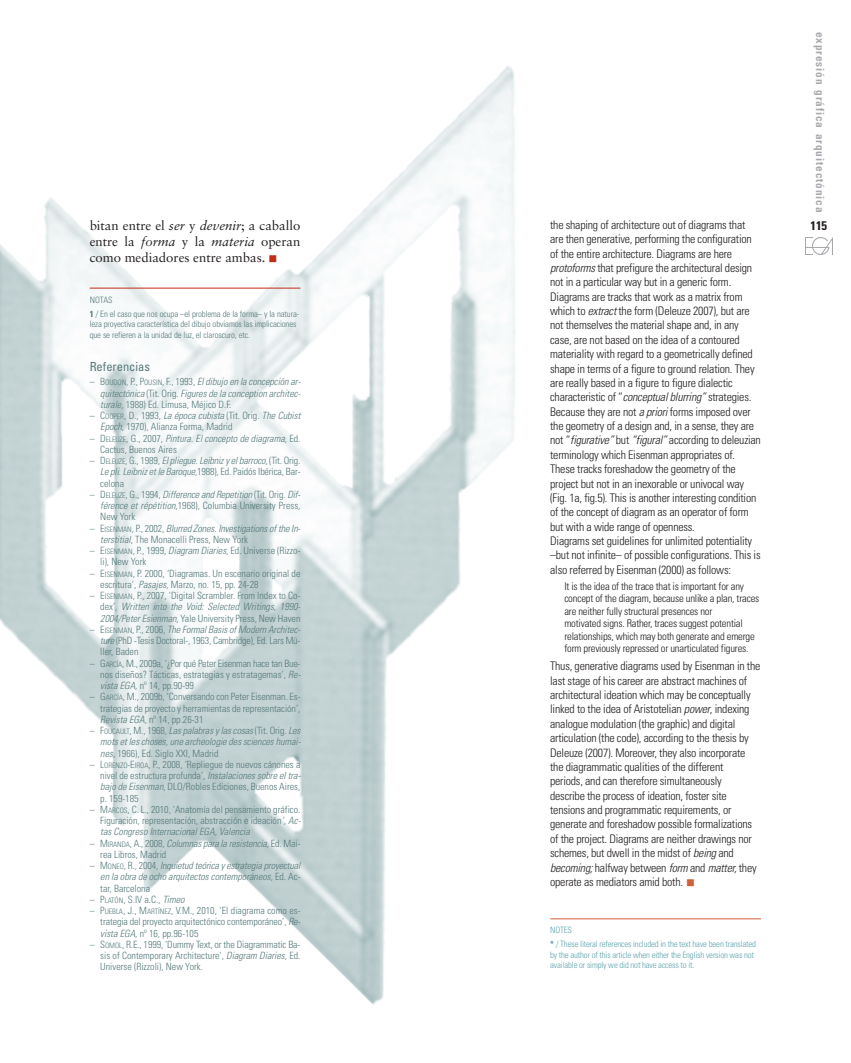
<style>
.page{position:relative;width:851px;height:1063px;background:#fff}
.page>*{position:absolute;margin:0;border:0;box-sizing:border-box;transform-origin:0 0}
.t1{font:13.12px/16px "Sabon";color:#231f20}
.t2{font:condensed 12.5px "Univers";color:#587a7b}
.t3{font:700 condensed 12.5px "Univers";color:#231f20}
.t4{font:300 condensed 11.88px/14.4px "Univers";letter-spacing:-.02em;color:#231f20}
.t5{font:700 condensed 11.25px "Univers";letter-spacing:.08em;color:#a8a9ad}
.t6{font:300 condensed 10.62px/12.5px "Univers";letter-spacing:-.02em;color:#231f20}
.t7{font:300 condensed 10px/11.2px "Univers";color:#587a7b}
.t8{font:italic 300 condensed 10px/11.2px "Univers";color:#587a7b;text-align:justify}
.t9{font:300 condensed 8.75px/14.1px "Univers";letter-spacing:-.015em;color:#587a7b}
.t10{font:300 condensed 8.75px/14px "Univers";letter-spacing:-.02em;color:#5ea4ac}
.s1{font-style:italic}
.s2{font-weight:700}
.s3{font-style:normal}
.s4{font-style:normal;font-size:7.5px}
.s5{font-size:7.5px}
</style>
<div class="page">
<img style="left:0;top:66px;width:515px;height:939px">
<img style="left:805px;top:237px;width:27px;height:18px">
<hr style="left:90px;top:288px;width:210px;height:1px;background:#c02d19">
<hr style="left:550px;top:918px;width:210px;height:1px;background:#d16138">
<svg style="left:269px;top:256px;width:7px;height:6px"></svg>
<p class="t5" style="left:824px;top:32px;width:182px;rotate:90deg">expresión gráfica arquitectónica</p>
<p class="t4" style="left:550px;top:219px;width:212px">the shaping of architecture out of diagrams that are then generative, performing the configuration of the entire architecture. Diagrams are here <span class="s1">protoforms</span>that prefigure the architectural design not in a particular way but in a generic form.<br>Diagrams are tracks that work as a matrix from which to <span class="s1">extract</span>the form (Deleuze 2007), but are not themselves the material shape and, in any case, are not based on the idea of a contoured materiality with regard to a geometrically defined shape in terms of a figure to ground relation. They are really based in a figure to figure dialectic characteristic of “<span class="s1">conceptualblurring”</span>strategies<span class="s1">.<br></span>Because they are not <span class="s1">a priori</span>forms imposed over the geometry of a design and, in a sense, they are not “<span class="s1">figurative”</span>but <span class="s1">“figural”</span>according to deleuzian terminology which Eisenman appropriates of.<br>These tracks foreshadow the geometry of the project but not in an inexorable or univocal way (Fig. 1a, fig.5). This is another interesting condition of the concept of diagram as an operator of form but with a wide range of openness.<br>Diagrams set guidelines for unlimited potentiality –but not infinite– of possible configurations. This is also referred by Eisenman (2000) as follows:</p>
<p class="t6" style="left:564px;top:581px;width:196px">It is the idea of the trace that is important for any concept of the diagram, because unlike a plan, traces are neither fully structural presences nor<br>motivated signs. Rather, traces suggest potential relationships, which may both generate and emerge form previously repressed or unarticulated figures.</p>
<p class="t4" style="left:550px;top:660px;width:212px">Thus, generative diagrams used by Eisenman in the last stage of his career are abstract machines of architectural ideation which may be conceptually linked to the idea of Aristotelian <span class="s1">power</span>, indexing analogue modulation (the graphic) and digital articulation (the code), according to the thesis by Deleuze (2007). Moreover, they also incorporate the diagrammatic qualities of the different<br>periods, and can therefore simultaneously<br>describe the process of ideation, foster site tensions and programmatic requirements, or generate and foreshadow possible formalizations of the project. Diagrams are neither drawings nor schemes, but dwell in the midst of <span class="s1">being</span>and <span class="s1">becoming;</span>halfway between <span class="s1">form</span>and <span class="s1">matter,</span>they operate as mediators amid both.</p>
<p class="t10" style="left:550px;top:924px;width:207px">NOTES<br><span class="s2">*</span> / These literal references included in the text have been translated</p>
<p class="t10" style="left:550px;top:950px;width:205px;line-height:10.5px">by the author of this article when either the English version was not available or simply we did not have access to it.</p>
<p class="t1" style="left:90px;top:219px;width:212px">bitan entre el <span class="s1">ser</span> y <span class="s1">devenir</span>; a caballo</p>
<p class="t3" style="left:810px;top:221px;width:18px">115</p>
<p class="t1" style="left:90px;top:235px;width:212px">entre la <span class="s1">forma</span> y la <span class="s1">materia</span> operan como mediadores entre ambas.</p>
<p class="t9" style="left:90px;top:293px;width:211px">NOTAS<br><span class="s2">1</span> / En el caso que nos ocupa –el problema de la forma– y la natura-</p>
<p class="t9" style="left:90px;top:320px;width:208px;line-height:10.6px">leza proyectiva característica del dibujo obviamos las implicaciones que se refieren a la unidad de luz, el claroscuro, etc.</p>
<p class="t2" style="left:90px;top:362px;width:62px">Referencias</p>
<p class="t8" style="left:100px;top:377px;width:204px;text-indent:-11px"><span class="s3">– B</span><span class="s4">OUDON</span><span class="s3">, P., P</span><span class="s4">OUSIN</span><span class="s3">, F., 1993,</span> Eldibujo en la concepción ar&shy;quitectónica <span class="s3">( Ti t . O r i g</span> .Figures de la conception architec&shy;turale,<span class="s3">1988) Ed. Limusa, Méjico D.F.</span></p>
<p class="t7" style="left:100px;top:411px;width:203px;text-indent:-11px">– C<span class="s5">OOPER</span>, D., 1993, <span class="s1">La época cubista</span> (Tit. Orig. <span class="s1">The Cubist<br>Epoch,</span>1970), Alianza Forma, Madrid</p>
<p class="t7" style="left:100px;top:433px;width:201px;text-indent:-11px">– D <span class="s5">E L E U Z E</span> , G . , 2 0 0 7 , <span class="s1">Pintura. Elconcepto de diagrama</span>, E d .<br>Cactus, Buenos Aires</p>
<p class="t7" style="left:100px;top:456px;width:201px;text-align:justify;text-indent:-11px">– D<span class="s5">ELEUZE</span>, G., 1989, <span class="s1">Elpliegue.Leibnizyelbarroco</span>, (Tit. Orig.<br><span class="s1">Le pli.Leibnizetle Baroque,</span>1988)<span class="s1">,</span>Ed. Paidós Ibérica, Bar&shy;celona</p>
<p class="t7" style="left:100px;top:490px;width:203px;text-indent:-11px">– D <span class="s5">E L E U Z E</span> , G . , 1 9 9 4 , <span class="s1">Difference and Repetition</span> ( Ti t . O r i g . <span class="s1">Dif&shy;férence et répétition</span>,1968), Columbia University Press,<br>New York</p>
<p class="t8" style="left:100px;top:523px;width:203px;text-indent:-11px"><span class="s3">– E</span> <span class="s4">I S E N M A N</span> <span class="s3">, P. , 2 0 0 2 ,</span> Blurred Zones.Investigationsofthe In&shy;terstitial<span class="s3">, The Monacelli Press, New York</span></p>
<p class="t7" style="left:100px;top:546px;width:201px;text-indent:-11px">– E<span class="s5">ISENMAN</span>, P., 1999, <span class="s1">Diagram Diaries</span>, Ed. Universe (Rizzo&shy;li), New York</p>
<p class="t7" style="left:100px;top:568px;width:202px;text-indent:-11px">– E<span class="s5">ISENMAN</span>, P. 2000, ‘Diagramas. Un escenario original de escritura’, <span class="s1">Pasajes,</span>Marzo, no. 15, pp. 24-28</p>
<p class="t7" style="left:100px;top:591px;width:203px;text-indent:-11px">– E<span class="s5">ISENMAN</span>, P., 2007, ‘Digital Scrambler. From Index to Co&shy;d e x ’ , <span class="s1">Written into the Void: Selected Writings</span>, <span class="s1">1990-<br>2004/PeterEsienman,</span>Yale University Press, New Haven</p>
<p class="t7" style="left:100px;top:625px;width:203px;text-indent:-11px">– E <span class="s5">I S E N M A N</span> , P. , 2 0 0 6 , <span class="s1">The FormalBasis ofModern Architec&shy;ture</span> (PhD -Tesis Doctoral-, 1963, Cambridge), Ed. Lars Mü&shy;ller, Baden</p>
<p class="t7" style="left:100px;top:658px;width:203px;text-indent:-11px">– G<span class="s5">ARCÍA</span>, M., 2009a, ‘¿Por qué Peter Eisenman hace tan Bue&shy;nos diseños? Tácticas, estrategias y estratagemas’, <span class="s1">Re&shy;vista EGA,</span>nº 14, pp.90-99</p>
<p class="t7" style="left:100px;top:692px;width:202px;text-align:justify;text-indent:-11px">– G<span class="s5">ARCÍA</span>, M., 2009b, ‘Conversando con Peter Eisenman. Es&shy;trategias de proyecto y herramientas de representación’, <span class="s1">Revista EGA,</span>nº 14, pp.26-31</p>
<p class="t8" style="left:100px;top:726px;width:204px;text-indent:-11px"><span class="s3">– F</span><span class="s4">OUCAULT</span><span class="s3">, M., 1968,</span> Laspalabrasylascosas<span class="s3">(Tit. Orig.</span> Les mots etles choses,une archeologie des sciences humai&shy;nes,<span class="s3">1966), Ed. Siglo XXI, Madrid</span></p>
<p class="t7" style="left:100px;top:760px;width:203px;text-indent:-11px">– L<span class="s5">ORENZO</span>-E<span class="s5">IROA</span>, P., 2008, ‘Repliegue de nuevos cánones a nivel de estructura profunda’, <span class="s1">Instalaciones sobre eltra&shy;bajo de Eisenman,</span>DLO/Robles Ediciones, Buenos Aires, p. 159-185</p>
<p class="t7" style="left:100px;top:805px;width:203px;text-indent:-11px">– M<span class="s5">ARCOS</span>, C. L., 2010, ‘Anatomía del pensamiento gráfico.<br>Figuración, representación, abstracción e ideación<span class="s1">’,Ac&shy;tas Congreso InternacionalEGA,Valencia</span></p>
<p class="t7" style="left:100px;top:838px;width:201px;text-indent:-11px">– M <span class="s5">I R A N D A</span> , A . , 2 0 0 8 , <span class="s1">Columnaspara la resistencia,</span> E d . M a i - rea Libros, Madrid</p>
<p class="t8" style="left:100px;top:861px;width:204px;text-align:left;text-indent:-11px"><span class="s3">– M</span> <span class="s4">O N E O</span> <span class="s3">, R .</span> ,<span class="s3">2 0 0 4 ,</span> Inquietud teórica yestrategia proyectual en la obra de ocho arquitectos contemporáneos<span class="s3">, E d . A c - tar, Barcelona</span></p>
<p class="t7" style="left:90px;top:895px;width:98px">– P<span class="s5">LATÓN</span>, S.IV a.C<span class="s1">.,Timeo</span></p>
<p class="t7" style="left:100px;top:906px;width:203px;text-indent:-11px">– P<span class="s5">UEBLA</span>, J., M<span class="s5">ARTÍNEZ</span>, V.M., 2010, ‘El diagrama como es&shy;trategia del proyecto arquitectónico contemporáneo’, <span class="s1">Re&shy;vista EGA,</span>nº 16, pp.96-105</p>
<p class="t7" style="left:100px;top:940px;width:201px;text-align:justify;text-indent:-11px">– S<span class="s5">OMOL</span>, R.E., 1999, ‘Dummy Text, or the Diagrammatic Ba&shy;sis of Contemporary Architecture’, <span class="s1">Diagram Diaries,</span>Ed.<br>Universe (Rizzoli), New York.</p>
</div>
